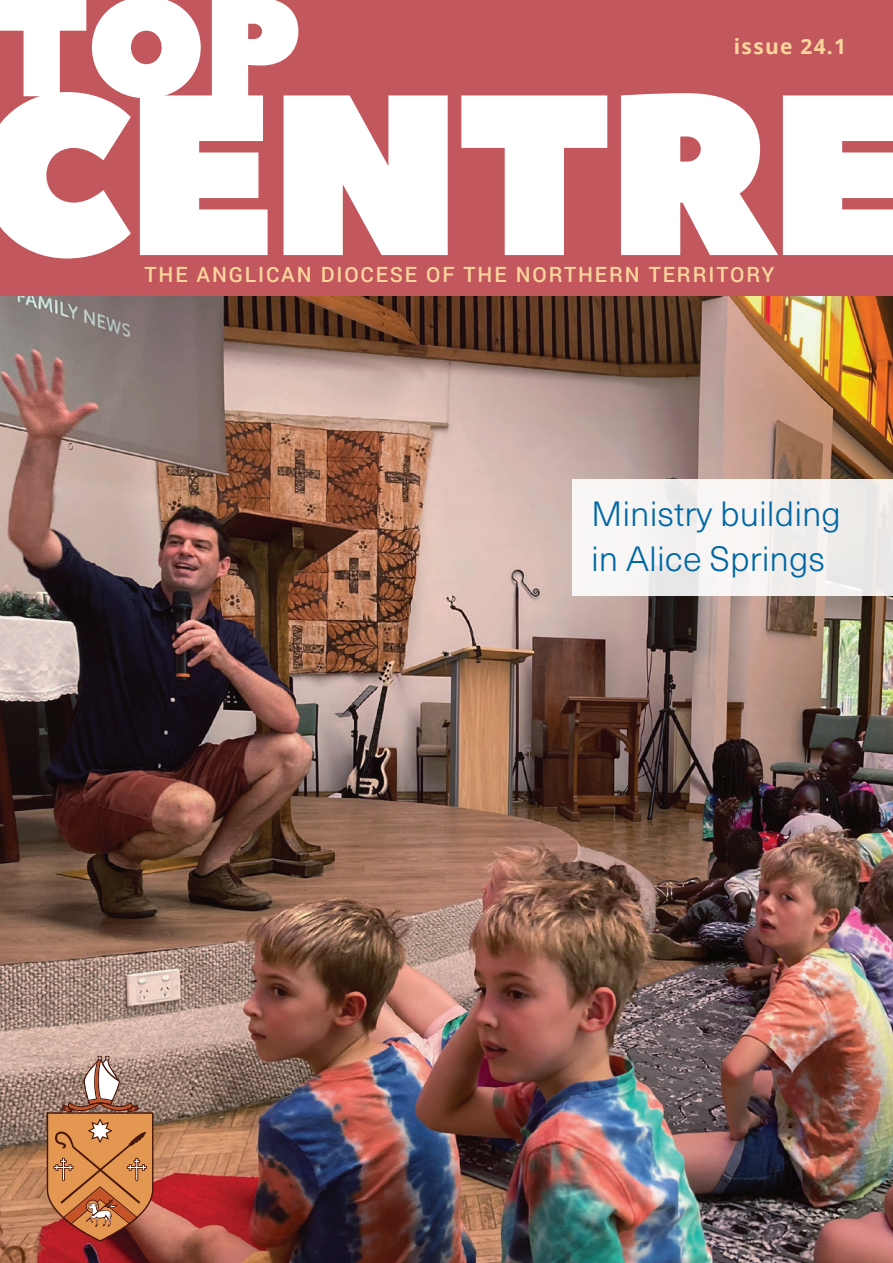
<style>
.page{position:relative;width:893px;height:1263px;background:#fff}
.page>*{position:absolute;margin:0;border:0;box-sizing:border-box;transform-origin:0 0}
.t1{font:300 34.5px/45px "Neue Haas Unica W1 G";color:#0068a5}
.t2{font:500 21px "Roboto";letter-spacing:.09em;color:#fcd59d}
.t3{font:700 21px "Open Sans";letter-spacing:.06em;color:#fcd59d}
</style>
<div class="page">
<img style="left:0;top:295px;width:893px;height:968px">
<div style="left:0;top:0;width:893px;height:295px;background:#c3575e"></div>
<svg style="left:0;top:93px;width:893px;height:165px;fill:#fff"></svg>
<svg style="left:0;top:0;width:298px;height:98px"></svg>
<svg style="left:47px;top:1056px;width:106px;height:186px;background:#c08159"></svg>
<div style="left:572px;top:479px;width:321px;height:116px;background:linear-gradient(to right,#f9f7f7,#edebe9)"></div>
<p class="t3" style="left:734px;top:32px;width:114px">issue 24.1</p>
<p class="t2" style="left:145px;top:260px;width:632px">THE ANGLICAN DIOCESE OF THE NORTHERN TERRITORY</p>
<h1 class="t1" style="left:591px;top:490px;width:252px">Ministry building in Alice Springs</h1>
</div>
